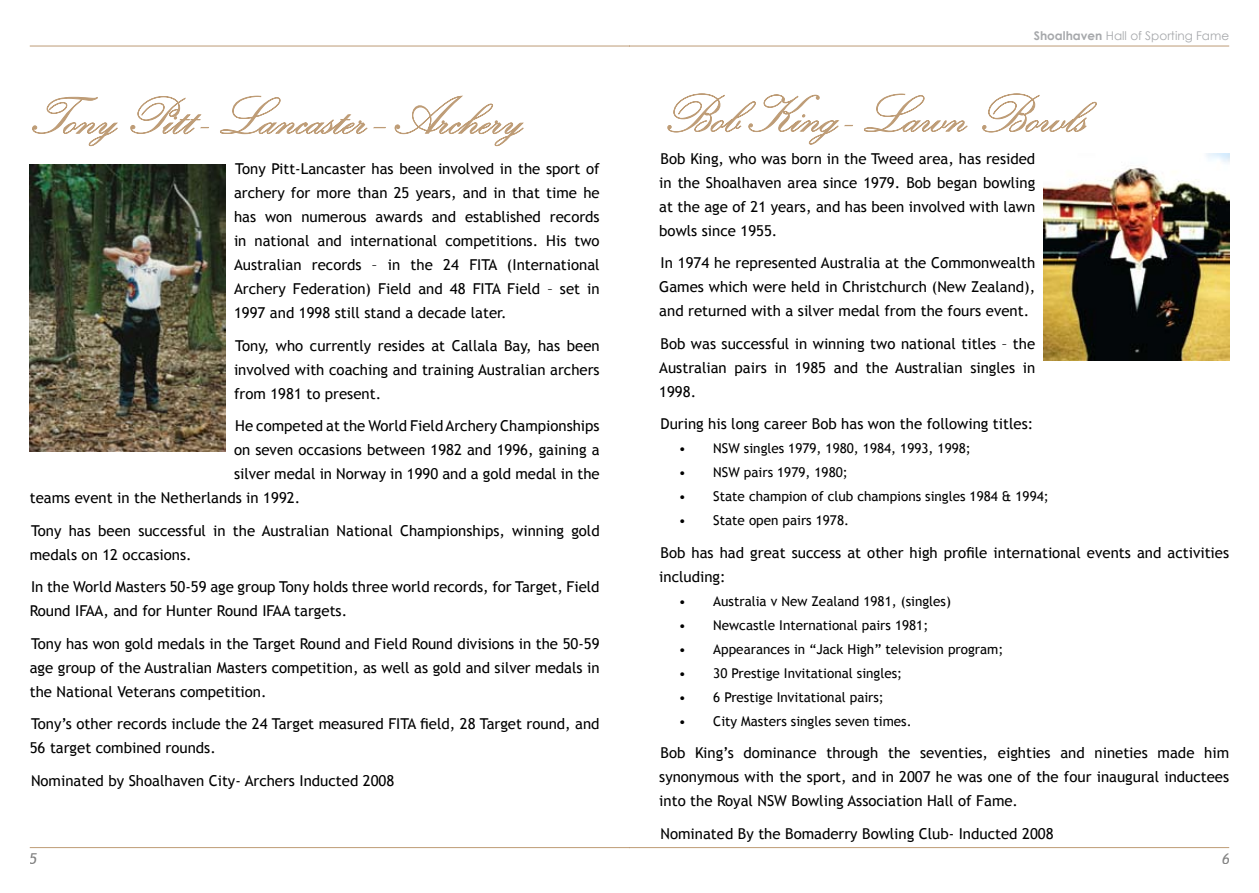
<style>
.page{position:relative;width:1259px;height:893px;background:#fff}
.page>*{position:absolute;margin:0;border:0;box-sizing:border-box;transform-origin:0 0}
.t1{font:500 54px "Kunstlerschreibsch D";color:#be9c76}
.t2{font:15px/24px "Trebuchet MS";color:#000;text-align:justify}
.t3{font:italic 15px "Trebuchet MS";color:#000}
.t4{font:13.5px "Trebuchet MS";color:#000}
.t5{font:12px "Century Gothic";color:#a7a9ac}
.s1{font-weight:700}
</style>
<div class="page">
<hr style="left:30px;top:847px;width:599px;height:1px;background:#be9c76">
<hr style="left:30px;top:46px;width:599px;height:1px;background:#be9c76">
<hr style="left:629px;top:847px;width:600px;height:1px;background:#be9c76">
<hr style="left:629px;top:46px;width:600px;height:1px;background:#be9c76">
<svg style="left:32px;top:97px;width:86px;height:49px"></svg>
<svg style="left:130px;top:96px;width:79px;height:38px"></svg>
<svg style="left:220px;top:96px;width:148px;height:39px"></svg>
<svg style="left:394px;top:96px;width:130px;height:50px"></svg>
<img style="left:30px;top:164px;width:195px;height:287px">
<svg style="left:667px;top:93px;width:172px;height:52px"></svg>
<svg style="left:864px;top:94px;width:104px;height:38px"></svg>
<svg style="left:982px;top:93px;width:115px;height:40px"></svg>
<img style="left:1043px;top:153px;width:186px;height:207px">
<h1 class="t1" style="left:30px;top:91px;width:493px">Tony Pitt - Lancaster – Archery</h1>
<p class="t2" style="left:234px;top:157px;width:367px">Tony Pitt-Lancaster has been involved in the sport of archery for more than 25 years, and in that time he has won numerous awards and established records in national and international competitions. His two Australian records – in the 24 FITA (International Archery Federation) Field and 48 FITA Field – set in 1997 and 1998 still stand a decade later.</p>
<p class="t2" style="left:234px;top:334px;width:367px">Tony, who currently resides at Callala Bay, has been involved with coaching and training Australian archers from 1981 to present.</p>
<p class="t2" style="left:235px;top:414px;width:366px">He competed at the World Field Archery Championships</p>
<p class="t2" style="left:234px;top:438px;width:367px">on seven occasions between 1982 and 1996, gaining a</p>
<p class="t2" style="left:234px;top:462px;width:367px">silver medal in Norway in 1990 and a gold medal in the</p>
<p class="t2" style="left:30px;top:486px;width:272px">teams event in the Netherlands in 1992.</p>
<p class="t2" style="left:30px;top:519px;width:571px">Tony has been successful in the Australian National Championships, winning gold medals on 12 occasions.</p>
<p class="t2" style="left:30px;top:575px;width:571px">In the World Masters 50-59 age group Tony holds three world records, for Target, Field<br>Round IFAA, and for Hunter Round IFAA targets.</p>
<p class="t2" style="left:30px;top:632px;width:571px">Tony has won gold medals in the Target Round and Field Round divisions in the 50-59 age group of the Australian Masters competition, as well as gold and silver medals in the National Veterans competition.</p>
<p class="t2" style="left:30px;top:712px;width:571px">Tony’s other records include the 24 Target measured FITA field, 28 Target round, and<br>56 target combined rounds.</p>
<p class="t2" style="left:31px;top:769px;width:365px">Nominated by Shoalhaven City- Archers Inducted 2008</p>
<p class="t5" style="left:1033px;top:27px;width:197px"><span class="s1">Shoalhaven</span> Hall of Sporting Fame</p>
<h1 class="t1" style="left:659px;top:89px;width:426px">Bob King - Lawn Bowls</h1>
<p class="t2" style="left:659px;top:147px;width:377px">Bob King, who was born in the Tweed area, has resided in the Shoalhaven area since 1979. Bob began bowling at the age of 21 years, and has been involved with lawn bowls since 1955.</p>
<p class="t2" style="left:659px;top:251px;width:377px">In 1974 he represented Australia at the Commonwealth Games which were held in Christchurch (New Zealand), and returned with a silver medal from the fours event.</p>
<p class="t2" style="left:659px;top:332px;width:377px">Bob was successful in winning two national titles – the Australian pairs in 1985 and the Australian singles in 1998.</p>
<p class="t2" style="left:660px;top:412px;width:374px">During his long career Bob has won the following titles:</p>
<p class="t4" style="left:679px;top:440px;width:294px">• NSW singles 1979, 1980, 1984, 1993, 1998;</p>
<p class="t4" style="left:679px;top:464px;width:170px">• NSW pairs 1979, 1980;</p>
<p class="t4" style="left:679px;top:488px;width:371px">• State champion of club champions singles 1984 &amp; 1994;</p>
<p class="t4" style="left:679px;top:512px;width:172px">• State open pairs 1978.</p>
<p class="t2" style="left:659px;top:541px;width:571px">Bob has had great success at other high profile international events and activities including:</p>
<p class="t4" style="left:679px;top:593px;width:274px">• Australia v New Zealand 1981, (singles)</p>
<p class="t4" style="left:679px;top:617px;width:251px">• Newcastle International pairs 1981;</p>
<p class="t4" style="left:679px;top:641px;width:326px">• Appearances in “Jack High” television program;</p>
<p class="t4" style="left:679px;top:665px;width:225px">• 30 Prestige Invitational singles;</p>
<p class="t4" style="left:679px;top:689px;width:207px">• 6 Prestige Invitational pairs;</p>
<p class="t4" style="left:679px;top:713px;width:234px">• City Masters singles seven times.</p>
<p class="t2" style="left:659px;top:741px;width:571px">Bob King’s dominance through the seventies, eighties and nineties made him synonymous with the sport, and in 2007 he was one of the four inaugural inductees into the Royal NSW Bowling Association Hall of Fame.</p>
<p class="t2" style="left:660px;top:822px;width:394px">Nominated By the Bomaderry Bowling Club- Inducted 2008</p>
<p class="t3" style="left:30px;top:849px;width:9px">5</p>
<p class="t3" style="left:1221px;top:849px;width:9px">6</p>
</div>
